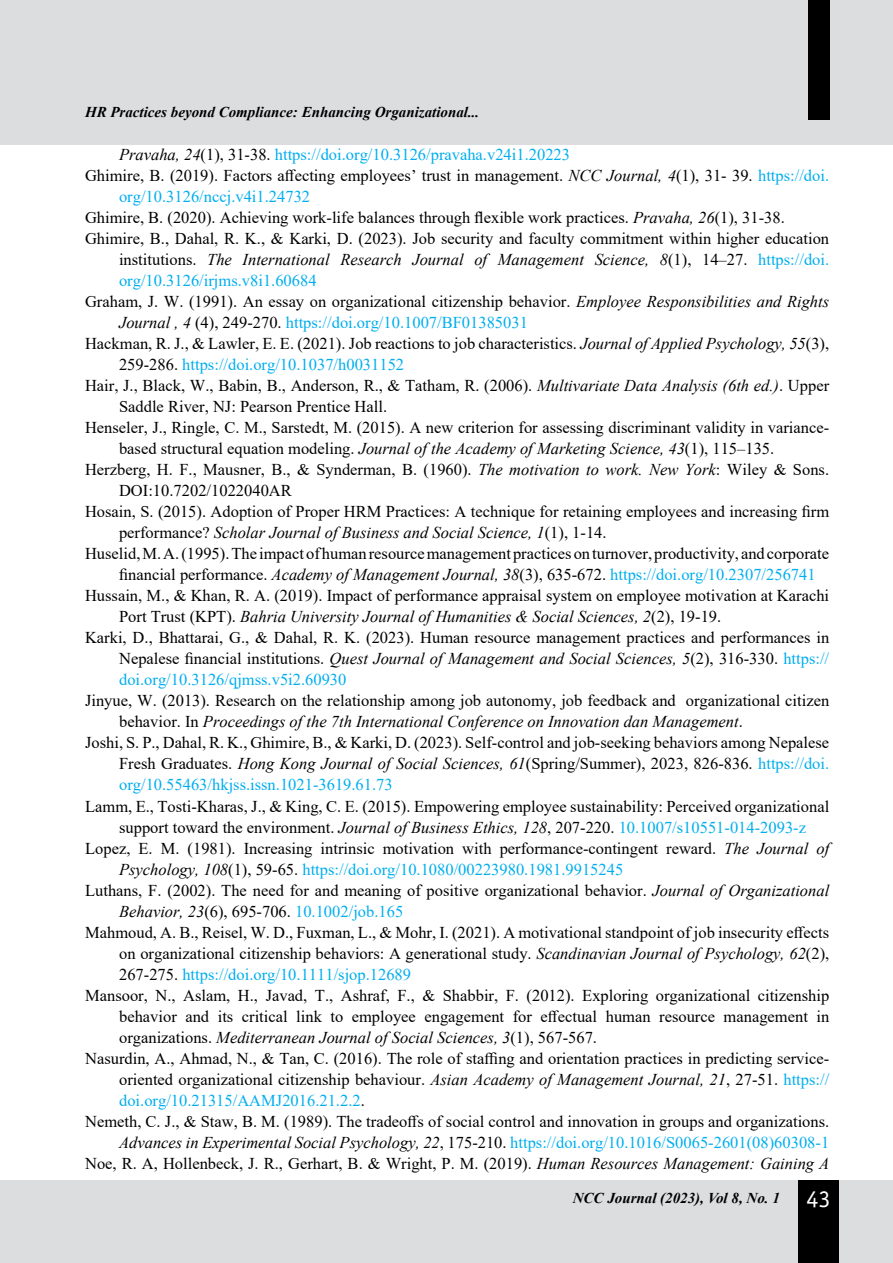
<style>
.page{position:relative;width:893px;height:1263px;background:#fff}
.page>*{position:absolute;margin:0;border:0;box-sizing:border-box;transform-origin:0 0}
.t1{font:16.5px "Times New Roman";color:#000}
.t2{font:16.5px "Times New Roman";color:#00aeef}
.t3{font:italic 16.5px "Times New Roman";color:#000}
.t4{font:italic 700 15px "Times New Roman";color:#000}
.s1{font-style:italic;color:#000}
.s2{color:#000}
.s3{font-style:italic}
.s4{color:#00aeef}
.s5{font-style:normal}
.s6{font-style:normal;color:#00aeef}
.s7{font-family:"Officina Sans Std";font-weight:400;font-style:normal;font-size:24px;color:#fff}
</style>
<div class="page">
<div style="left:0;top:0;width:893px;height:145px;background:#dcddde"></div>
<div style="left:0;top:1180px;width:893px;height:83px;background:#dcddde"></div>
<div style="left:808px;top:0;width:21px;height:120px;background:#000"></div>
<div style="left:798px;top:1180px;width:41px;height:83px;background:#000"></div>
<p class="t4" style="left:85px;top:102px;width:396px">HR Practices beyond Compliance: Enhancing Organizational...</p>
<p class="t2" style="left:119px;top:143px;width:452px"><span class="s1">Pravaha, 24</span><span class="s2">(1), 31-38.</span> https://doi.org/10.3126/pravaha.v24i1.20223</p>
<p class="t1" style="left:85px;top:164px;width:746px">Ghimire, B. (2019). Factors affecting employees’ trust in management. <span class="s3">NCC Journal, 4</span>(1), 31- 39. <span class="s4">https://doi.</span></p>
<p class="t2" style="left:119px;top:185px;width:193px">org/10.3126/nccj.v4i1.24732</p>
<p class="t1" style="left:85px;top:206px;width:701px">Ghimire, B. (2020). Achieving work-life balances through flexible work practices. <span class="s3">Pravaha, 26</span>(1), 31-38.</p>
<p class="t1" style="left:85px;top:227px;width:746px">Ghimire, B., Dahal, R. K., &amp; Karki, D. (2023). Job security and faculty commitment within higher education</p>
<p class="t3" style="left:119px;top:248px;width:712px"><span class="s5">institutions.</span> The International Research Journal of Management Science, 8<span class="s5">(1), 14–27.</span> <span class="s6">https://doi.</span></p>
<p class="t2" style="left:119px;top:269px;width:199px">org/10.3126/irjms.v8i1.60684</p>
<p class="t1" style="left:85px;top:290px;width:746px">Graham, J. W. (1991). An essay on organizational citizenship behavior. <span class="s3">Employee Responsibilities and Rights</span></p>
<p class="t2" style="left:119px;top:311px;width:410px"><span class="s1">Journal , 4</span> <span class="s2">(4), 249-270.</span> https://doi.org/10.1007/BF01385031</p>
<p class="t1" style="left:85px;top:332px;width:746px">Hackman, R. J., &amp; Lawler, E. E. (2021). Job reactions to job characteristics. <span class="s3">Journal of Applied Psychology, 55</span>(3),</p>
<p class="t2" style="left:119px;top:353px;width:287px"><span class="s2">259-286.</span> https://doi.org/10.1037/h0031152</p>
<p class="t1" style="left:85px;top:374px;width:746px">Hair, J., Black, W., Babin, B., Anderson, R., &amp; Tatham, R. (2006). <span class="s3">Multivariate Data Analysis (6th ed.)</span>. Upper</p>
<p class="t1" style="left:119px;top:395px;width:270px">Saddle River, NJ: Pearson Prentice Hall.</p>
<p class="t1" style="left:85px;top:416px;width:746px">Henseler, J., Ringle, C. M., Sarstedt, M. (2015). A new criterion for assessing discriminant validity in variance-</p>
<p class="t1" style="left:119px;top:437px;width:657px">based structural equation modeling. <span class="s3">Journal of the Academy of Marketing Science, 43</span>(1), 115–135.</p>
<p class="t1" style="left:85px;top:458px;width:746px">Herzberg, H. F., Mausner, B., &amp; Synderman, B. (1960). <span class="s3">The motivation to work. New York</span>: Wiley &amp; Sons.</p>
<p class="t1" style="left:119px;top:479px;width:174px">DOI:10.7202/1022040AR</p>
<p class="t1" style="left:85px;top:500px;width:746px">Hosain, S. (2015). Adoption of Proper HRM Practices: A technique for retaining employees and increasing firm</p>
<p class="t3" style="left:119px;top:521px;width:489px"><span class="s5">performance?</span> Scholar Journal of Business and Social Science, 1<span class="s5">(1), 1-14.</span></p>
<p class="t1" style="left:85px;top:542px;width:746px">Huselid, M. A. (1995). The impact of human resource management practices on turnover, productivity, and corporate</p>
<p class="t1" style="left:119px;top:563px;width:698px">financial performance. <span class="s3">Academy of Management Journal, 38</span>(3), 635-672. <span class="s4">https://doi.org/10.2307/256741</span></p>
<p class="t1" style="left:85px;top:584px;width:746px">Hussain, M., &amp; Khan, R. A. (2019). Impact of performance appraisal system on employee motivation at Karachi</p>
<p class="t3" style="left:119px;top:605px;width:604px"><span class="s5">Port Trust (KPT).</span> Bahria University Journal of Humanities &amp; Social Sciences, 2<span class="s5">(2), 19-19.</span></p>
<p class="t1" style="left:85px;top:626px;width:746px">Karki, D., Bhattarai, G., &amp; Dahal, R. K. (2023). Human resource management practices and performances in</p>
<p class="t3" style="left:119px;top:647px;width:712px"><span class="s5">Nepalese financial institutions.</span> Quest Journal of Management and Social Sciences, 5<span class="s5">(2), 316-330.</span> <span class="s6">https://</span></p>
<p class="t2" style="left:119px;top:668px;width:229px">doi.org/10.3126/qjmss.v5i2.60930</p>
<p class="t1" style="left:85px;top:689px;width:746px">Jinyue, W. (2013). Research on the relationship among job autonomy, job feedback and organizational citizen</p>
<p class="t3" style="left:119px;top:711px;width:625px"><span class="s5">behavior. In</span> Proceedings of the 7th International Conference on Innovation dan Management<span class="s5">.</span></p>
<p class="t1" style="left:85px;top:731px;width:746px">Joshi, S. P., Dahal, R. K., Ghimire, B., &amp; Karki, D. (2023). Self-control and job-seeking behaviors among Nepalese</p>
<p class="t1" style="left:119px;top:752px;width:712px">Fresh Graduates. <span class="s3">Hong Kong Journal of Social Sciences, 61</span>(Spring/Summer), 2023, 826-836. <span class="s4">https://doi.</span></p>
<p class="t2" style="left:119px;top:773px;width:275px">org/10.55463/hkjss.issn.1021-3619.61.73</p>
<p class="t1" style="left:85px;top:794px;width:746px">Lamm, E., Tosti-Kharas, J., &amp; King, C. E. (2015). Empowering employee sustainability: Perceived organizational</p>
<p class="t1" style="left:119px;top:815px;width:688px">support toward the environment. <span class="s3">Journal of Business Ethics, 128</span>, 207-220. <span class="s4">10.1007/s10551-014-2093-z</span></p>
<p class="t1" style="left:85px;top:836px;width:746px">Lopez, E. M. (1981). Increasing intrinsic motivation with performance-contingent reward. <span class="s3">The Journal of</span></p>
<p class="t2" style="left:119px;top:857px;width:506px"><span class="s1">Psychology, 108</span><span class="s2">(1), 59-65.</span> https://doi.org/10.1080/00223980.1981.9915245</p>
<p class="t1" style="left:85px;top:878px;width:746px">Luthans, F. (2002). The need for and meaning of positive organizational behavior. <span class="s3">Journal of Organizational</span></p>
<p class="t2" style="left:119px;top:899px;width:286px"><span class="s1">Behavior, 23</span><span class="s2">(6), 695-706.</span> 10.1002/job.165</p>
<p class="t1" style="left:85px;top:920px;width:746px">Mahmoud, A. B., Reisel, W. D., Fuxman, L., &amp; Mohr, I. (2021). A motivational standpoint of job insecurity effects</p>
<p class="t1" style="left:119px;top:941px;width:712px">on organizational citizenship behaviors: A generational study. <span class="s3">Scandinavian Journal of Psychology, 62</span>(2),</p>
<p class="t2" style="left:119px;top:962px;width:293px"><span class="s2">267-275.</span> https://doi.org/10.1111/sjop.12689</p>
<p class="t1" style="left:85px;top:983px;width:746px">Mansoor, N., Aslam, H., Javad, T., Ashraf, F., &amp; Shabbir, F. (2012). Exploring organizational citizenship</p>
<p class="t1" style="left:119px;top:1004px;width:712px">behavior and its critical link to employee engagement for effectual human resource management in</p>
<p class="t3" style="left:119px;top:1026px;width:479px"><span class="s5">organizations.</span> Mediterranean Journal of Social Sciences, 3<span class="s5">(1), 567-567.</span></p>
<p class="t1" style="left:85px;top:1046px;width:746px">Nasurdin, A., Ahmad, N., &amp; Tan, C. (2016). The role of staffing and orientation practices in predicting service-</p>
<p class="t1" style="left:119px;top:1067px;width:712px">oriented organizational citizenship behaviour. <span class="s3">Asian Academy of Management Journal, 21</span>, 27-51. <span class="s4">https://</span></p>
<p class="t2" style="left:119px;top:1088px;width:247px">doi.org/10.21315/AAMJ2016.21.2.2<span class="s2">.</span></p>
<p class="t1" style="left:85px;top:1109px;width:746px">Nemeth, C. J., &amp; Staw, B. M. (1989). The tradeoffs of social control and innovation in groups and organizations.</p>
<p class="t2" style="left:119px;top:1130px;width:712px"><span class="s1">Advances in Experimental Social Psychology, 22</span><span class="s2">, 175-210.</span> https://doi.org/10.1016/S0065-2601(08)60308-1</p>
<p class="t1" style="left:85px;top:1151px;width:746px">Noe, R. A, Hollenbeck, J. R., Gerhart, B. &amp; Wright, P. M. (2019). <span class="s3">Human Resources Management: Gaining A</span></p>
<p class="t4" style="left:573px;top:1187px;width:259px">NCC Journal (2023), Vol 8, No. 1 <span class="s7">43</span></p>
</div>
